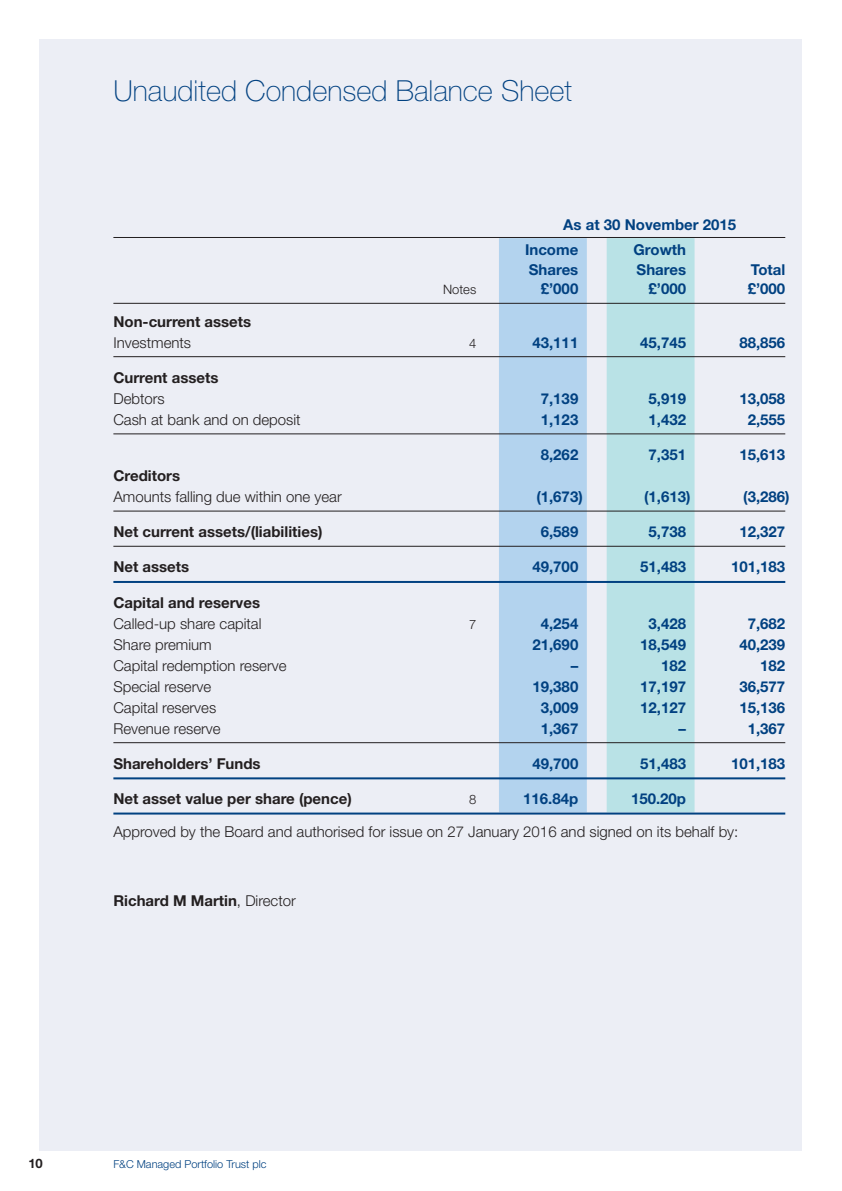
<style>
.page{position:relative;width:842px;height:1191px;background:#fff}
.page>*{position:absolute;margin:0;border:0;box-sizing:border-box;transform-origin:0 0}
.t1{font:100 29px "Helvetica Neue LT";color:#014181}
.t2{font:700 15px/25.6px "Helvetica Neue LT";color:#014181}
.t3{font:300 15px "Helvetica Neue LT";color:#231f20}
.t4{font:700 15px "Helvetica Neue LT";color:#231f20}
.t5{font:300 13px "Helvetica Neue LT";color:#231f20}
.t6{font:700 13px "Helvetica Neue LT";color:#231f20}
.t7{font:300 11px "Helvetica Neue LT";color:#014181}
.s1{font-weight:300}
</style>
<div class="page">
<div style="left:40px;top:40px;width:762px;height:1111px;background:#eceef5"></div>
<hr style="left:113px;top:237px;width:672px;height:1px;background:#231f20">
<div style="left:499px;top:238px;width:88px;height:574px;background:#b3d3ee"></div>
<div style="left:607px;top:238px;width:87px;height:574px;background:#b9e2e6"></div>
<hr style="left:113px;top:303px;width:672px;height:1px;background:#231f20">
<hr style="left:113px;top:356px;width:672px;height:1px;background:#231f20">
<hr style="left:113px;top:433px;width:672px;height:1px;background:#231f20">
<hr style="left:113px;top:510px;width:672px;height:1px;background:#231f20">
<hr style="left:113px;top:546px;width:672px;height:1px;background:#231f20">
<hr style="left:113px;top:581px;width:672px;height:2px;background:#014181">
<hr style="left:113px;top:742px;width:672px;height:1px;background:#231f20">
<hr style="left:113px;top:777px;width:672px;height:2px;background:#014181">
<hr style="left:113px;top:812px;width:672px;height:2px;background:#014181">
<h1 class="t1" style="left:113px;top:74px;width:460px">Unaudited Condensed Balance Sheet</h1>
<p class="t2" style="left:525px;top:211px;width:213px;text-indent:38px">As at 30 November 2015<br>Income</p>
<p class="t2" style="left:633px;top:237px;width:54px">Growth</p>
<p class="t2" style="left:529px;top:257px;width:51px">Shares</p>
<p class="t2" style="left:637px;top:257px;width:51px">Shares</p>
<p class="t2" style="left:751px;top:257px;width:36px">Total</p>
<p class="t5" style="left:443px;top:282px;width:35px">Notes</p>
<p class="t2" style="left:541px;top:276px;width:39px">£’000</p>
<p class="t2" style="left:648px;top:276px;width:39px">£’000</p>
<p class="t2" style="left:748px;top:276px;width:39px">£’000</p>
<p class="t4" style="left:113px;top:312px;width:139px">Non-current assets</p>
<p class="t3" style="left:113px;top:333px;width:79px">Investments</p>
<p class="t5" style="left:469px;top:335px;width:9px">4</p>
<p class="t2" style="left:532px;top:329px;width:47px">43,111</p>
<p class="t2" style="left:640px;top:329px;width:47px">45,745</p>
<p class="t2" style="left:739px;top:329px;width:47px">88,856</p>
<p class="t4" style="left:113px;top:368px;width:107px">Current assets</p>
<p class="t3" style="left:113px;top:389px;width:53px">Debtors</p>
<p class="t2" style="left:541px;top:385px;width:39px">7,139</p>
<p class="t2" style="left:648px;top:385px;width:39px">5,919</p>
<p class="t2" style="left:739px;top:385px;width:47px">13,058</p>
<p class="t3" style="left:113px;top:410px;width:189px">Cash at bank and on deposit</p>
<p class="t2" style="left:541px;top:406px;width:39px">1,123</p>
<p class="t2" style="left:648px;top:406px;width:39px">1,432</p>
<p class="t2" style="left:748px;top:406px;width:39px">2,555</p>
<p class="t2" style="left:541px;top:441px;width:39px">8,262</p>
<p class="t2" style="left:648px;top:441px;width:39px">7,351</p>
<p class="t2" style="left:739px;top:441px;width:47px">15,613</p>
<p class="t4" style="left:113px;top:466px;width:68px">Creditors</p>
<p class="t3" style="left:113px;top:487px;width:230px">Amounts falling due within one year</p>
<p class="t2" style="left:536px;top:483px;width:48px">(1,673)</p>
<p class="t2" style="left:644px;top:483px;width:48px">(1,613)</p>
<p class="t2" style="left:743px;top:483px;width:48px">(3,286)</p>
<p class="t4" style="left:113px;top:522px;width:211px">Net current assets/(liabilities)</p>
<p class="t2" style="left:541px;top:519px;width:39px">6,589</p>
<p class="t2" style="left:648px;top:519px;width:39px">5,738</p>
<p class="t2" style="left:739px;top:519px;width:47px">12,327</p>
<p class="t4" style="left:113px;top:558px;width:77px">Net assets</p>
<p class="t2" style="left:532px;top:554px;width:47px">49,700</p>
<p class="t2" style="left:640px;top:554px;width:47px">51,483</p>
<p class="t2" style="left:731px;top:554px;width:56px">101,183</p>
<p class="t4" style="left:113px;top:593px;width:148px">Capital and reserves</p>
<p class="t3" style="left:113px;top:614px;width:150px">Called-up share capital</p>
<p class="t5" style="left:469px;top:616px;width:9px">7</p>
<p class="t2" style="left:541px;top:610px;width:39px">4,254</p>
<p class="t2" style="left:648px;top:610px;width:39px">3,428</p>
<p class="t2" style="left:748px;top:610px;width:39px">7,682</p>
<p class="t3" style="left:113px;top:635px;width:100px">Share premium</p>
<p class="t2" style="left:532px;top:631px;width:47px">21,690</p>
<p class="t2" style="left:640px;top:631px;width:47px">18,549</p>
<p class="t2" style="left:739px;top:631px;width:47px">40,239</p>
<p class="t3" style="left:113px;top:656px;width:175px">Capital redemption reserve</p>
<p class="t2" style="left:571px;top:652px;width:9px">–</p>
<p class="t2" style="left:661px;top:652px;width:27px">182</p>
<p class="t2" style="left:760px;top:652px;width:27px">182</p>
<p class="t3" style="left:113px;top:677px;width:99px">Special reserve</p>
<p class="t2" style="left:532px;top:673px;width:47px">19,380</p>
<p class="t2" style="left:640px;top:673px;width:47px">17,197</p>
<p class="t2" style="left:739px;top:673px;width:47px">36,577</p>
<p class="t3" style="left:113px;top:698px;width:104px">Capital reserves</p>
<p class="t2" style="left:541px;top:694px;width:39px">3,009</p>
<p class="t2" style="left:640px;top:694px;width:47px">12,127</p>
<p class="t2" style="left:739px;top:694px;width:47px">15,136</p>
<p class="t3" style="left:113px;top:719px;width:109px">Revenue reserve</p>
<p class="t2" style="left:541px;top:715px;width:39px">1,367</p>
<p class="t2" style="left:678px;top:715px;width:9px">–</p>
<p class="t2" style="left:748px;top:715px;width:39px">1,367</p>
<p class="t4" style="left:113px;top:754px;width:149px">Shareholders’ Funds</p>
<p class="t2" style="left:532px;top:750px;width:47px">49,700</p>
<p class="t2" style="left:640px;top:750px;width:47px">51,483</p>
<p class="t2" style="left:731px;top:750px;width:56px">101,183</p>
<p class="t4" style="left:113px;top:789px;width:240px">Net asset value per share (pence)</p>
<p class="t5" style="left:469px;top:791px;width:9px">8</p>
<p class="t2" style="left:523px;top:785px;width:57px">116.84p</p>
<p class="t2" style="left:631px;top:785px;width:57px">150.20p</p>
<p class="t3" style="left:113px;top:822px;width:626px">Approved by the Board and authorised for issue on 27 January 2016 and signed on its behalf by:</p>
<p class="t4" style="left:113px;top:891px;width:184px">Richard M Martin<span class="s1">, Director</span></p>
<p class="t6" style="left:28px;top:1155px;width:16px">10</p>
<p class="t7" style="left:113px;top:1157px;width:155px">F&amp;C Managed Portfolio Trust plc</p>
</div>
